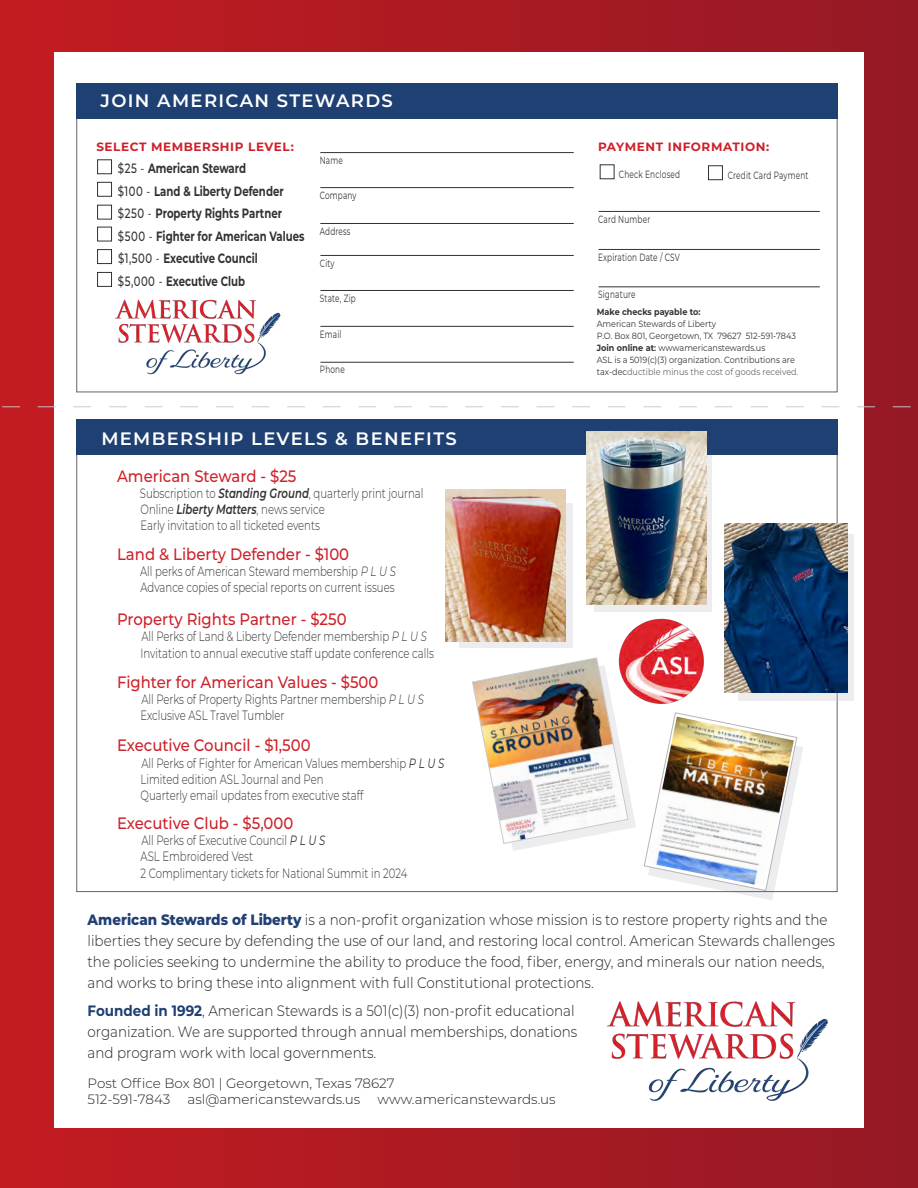
<style>
.page{position:relative;width:918px;height:1188px;background:#fff}
.page>*{position:absolute;margin:0;border:0;box-sizing:border-box;transform-origin:0 0}
.t1{font:600 18px "Montserrat";letter-spacing:.075em;color:#fff}
.t2{font:500 16.5px "Montserrat";color:#ce2029;scale:.9 1}
.t3{font:300 15px/21px "Montserrat";color:#231f20;scale:.9 1}
.t4{font:300 13.5px "Montserrat";color:#323233;scale:.75 1}
.t5{font:700 13.5px "Montserrat";color:#323233;scale:.75 1}
.t6{font:300 13.5px "Montserrat";color:#231f20}
.t7{font:700 12px "Montserrat";letter-spacing:.05em;color:#ce2029}
.t8{font:10.5px "Montserrat";letter-spacing:.025em;color:#323233;scale:.7 1}
.t9{font:9px "Montserrat";color:#323233;scale:.9 1}
.t10{font:9px "Montserrat";color:#686369;scale:.9 1}
.t11{font:700 9px "Montserrat";letter-spacing:-.005em;color:#323233;scale:.9 1}
.s1{font-weight:500}
.s2{font-weight:400}
.s3{font-weight:600;font-style:italic}
.s4{font-style:italic}
.s5{font-weight:400;font-style:italic}
.s6{font-weight:700}
.s7{font-weight:600}
.s8{color:#323233}
.s9{font-weight:800;color:#203f73}
.s10{font-weight:700;color:#1f4073}
</style>
<div class="page">
<img style="left:0;top:0;width:918px;height:1188px">
<div style="left:54px;top:52px;width:810px;height:1076px;background:#fff"></div>
<div style="left:738px;top:534px;width:116px;height:167px;background:linear-gradient(to right,#eeedef,#ebeaec)"></div>
<svg style="left:594px;top:454px;width:118px;height:158px;background:#e8e5e3"></svg>
<div style="left:459px;top:504px;width:114px;height:144px;background:linear-gradient(to right,#edecee,#edecee)"></div>
<svg style="left:644px;top:712px;width:159px;height:188px"></svg>
<img style="left:647px;top:717px;width:147px;height:170px">
<div style="left:76px;top:419px;width:762px;height:35px;background:#1f4073"></div>
<svg style="left:0;top:406px;width:918px;height:1px"></svg>
<img style="left:586px;top:432px;width:120px;height:172px">
<img style="left:446px;top:489px;width:120px;height:152px">
<img style="left:724px;top:524px;width:123px;height:169px">
<img style="left:472px;top:657px;width:164px;height:194px">
<img style="left:607px;top:1001px;width:221px;height:100px">
<div style="left:76px;top:83px;width:762px;height:36px;background:#1f4073"></div>
<hr style="left:599px;top:211px;width:221px;height:1px;background:#323233">
<div style="left:97px;top:159px;width:15px;height:15px;border:1px solid #323233"></div>
<div style="left:97px;top:182px;width:15px;height:15px;border:1px solid #323233"></div>
<div style="left:97px;top:205px;width:15px;height:14px;border:1px solid #323233"></div>
<div style="left:97px;top:227px;width:15px;height:14px;border:1px solid #323233"></div>
<div style="left:97px;top:249px;width:15px;height:15px;border:1px solid #323233"></div>
<div style="left:97px;top:272px;width:15px;height:15px;border:1px solid #323233"></div>
<div style="left:708px;top:165px;width:15px;height:15px;border:1px solid #323233"></div>
<hr style="left:599px;top:249px;width:221px;height:1px;background:#323233">
<hr style="left:599px;top:286px;width:221px;height:1px;background:#323233">
<img style="left:115px;top:299px;width:166px;height:76px">
<hr style="left:320px;top:152px;width:254px;height:1px;background:#323233">
<hr style="left:320px;top:187px;width:254px;height:1px;background:#323233">
<hr style="left:320px;top:223px;width:254px;height:1px;background:#323233">
<hr style="left:320px;top:255px;width:254px;height:1px;background:#323233">
<hr style="left:320px;top:290px;width:254px;height:1px;background:#323233">
<hr style="left:320px;top:326px;width:254px;height:1px;background:#323233">
<hr style="left:320px;top:362px;width:254px;height:1px;background:#323233">
<img style="left:619px;top:618px;width:85px;height:87px">
<p class="t1" style="left:101px;top:88px;width:294px">JOIN AMERICAN STEWARDS</p>
<p class="t7" style="left:96px;top:138px;width:199px">SELECT MEMBERSHIP LEVEL:</p>
<p class="t5" style="left:118px;top:159px;width:172px"><span class="s1">$25</span> <span class="s2">-</span> American Steward</p>
<p class="t5" style="left:118px;top:181px;width:223px"><span class="s1">$100</span> <span class="s2">-</span> Land &amp; Liberty Defender</p>
<p class="t5" style="left:118px;top:204px;width:220px"><span class="s1">$250</span> <span class="s2">-</span> Property Rights Partner</p>
<p class="t5" style="left:118px;top:226px;width:250px"><span class="s1">$500</span> <span class="s2">-</span> Fighter for American Values</p>
<p class="t5" style="left:118px;top:249px;width:188px"><span class="s1">$1,500</span> <span class="s2">-</span> Executive Council</p>
<p class="t5" style="left:118px;top:271px;width:171px"><span class="s1">$5,000</span> <span class="s2">-</span> Executive Club</p>
<p class="t8" style="left:320px;top:153px;width:35px">Name</p>
<p class="t8" style="left:320px;top:188px;width:54px">Company</p>
<p class="t8" style="left:320px;top:224px;width:45px">Address</p>
<p class="t8" style="left:320px;top:256px;width:23px">City</p>
<p class="t8" style="left:320px;top:291px;width:53px">State, Zip</p>
<p class="t8" style="left:320px;top:327px;width:33px">Email</p>
<p class="t8" style="left:320px;top:363px;width:37px">Phone</p>
<p class="t1" style="left:101px;top:426px;width:357px">MEMBERSHIP LEVELS &amp; BENEFITS</p>
<p class="t2" style="left:117px;top:464px;width:201px">American Steward - $25</p>
<p class="t4" style="left:140px;top:484px;width:380px">Subscription to <span class="s3">Standing Ground</span>, quarterly print journal</p>
<p class="t4" style="left:141px;top:500px;width:247px">Online <span class="s3">Liberty Matters</span>, news service</p>
<p class="t4" style="left:141px;top:516px;width:241px">Early invitation to all ticketed events</p>
<p class="t2" style="left:117px;top:542px;width:259px">Land &amp; Liberty Defender - $100</p>
<p class="t4" style="left:140px;top:562px;width:342px">All perks of American Steward membership <span class="s4">P L U S</span></p>
<p class="t4" style="left:141px;top:578px;width:340px">Advance copies of special reports on current issues</p>
<p class="t2" style="left:117px;top:608px;width:257px">Property Rights Partner - $250</p>
<p class="t4" style="left:141px;top:627px;width:382px">All Perks of Land &amp; Liberty Defender membership <span class="s4">P L U S</span></p>
<p class="t4" style="left:141px;top:644px;width:393px">Invitation to annual executive staff update conference calls</p>
<p class="t2" style="left:117px;top:671px;width:292px">Fighter for American Values - $500</p>
<p class="t4" style="left:141px;top:690px;width:378px">All Perks of Property Rights Partner membership <span class="s4">P L U S</span></p>
<p class="t4" style="left:141px;top:706px;width:194px">Exclusive ASL Travel Tumbler</p>
<p class="t2" style="left:117px;top:734px;width:217px">Executive Council - $1,500</p>
<p class="t4" style="left:141px;top:754px;width:405px">All Perks of Fighter for American Values membership <span class="s5">P L U S</span></p>
<p class="t4" style="left:141px;top:770px;width:246px">Limited edition ASL Journal and Pen</p>
<p class="t4" style="left:141px;top:786px;width:299px">Quarterly email updates from executive staff</p>
<p class="t2" style="left:117px;top:812px;width:197px">Executive Club - $5,000</p>
<p class="t4" style="left:141px;top:831px;width:247px">All Perks of Executive Council <span class="s5">P L U S</span></p>
<p class="t4" style="left:141px;top:848px;width:151px">ASL Embroidered Vest</p>
<p class="t4" style="left:141px;top:864px;width:357px">2 Complimentary tickets for National Summit in 2024</p>
<p class="t7" style="left:598px;top:138px;width:173px">PAYMENT INFORMATION:</p>
<p class="t8" style="left:728px;top:168px;width:117px">Credit Card Payment</p>
<p class="t8" style="left:619px;top:167px;width:89px">Check Enclosed</p>
<p class="t8" style="left:598px;top:212px;width:76px">Card Number</p>
<p class="t8" style="left:598px;top:250px;width:119px">Expiration Date / CSV</p>
<p class="t8" style="left:598px;top:287px;width:55px">Signature</p>
<p class="t11" style="left:597px;top:305px;width:117px">Make checks payable to:</p>
<p class="t9" style="left:597px;top:317px;width:134px">American Stewards of Liberty</p>
<p class="t9" style="left:597px;top:329px;width:223px">P.O. Box 801, Georgetown, TX 79627 512-591-7843</p>
<p class="t9" style="left:597px;top:341px;width:189px"><span class="s6">Join online at</span><span class="s7">:</span> wwwamericanstewards.us</p>
<p class="t9" style="left:597px;top:353px;width:222px">ASL is a 5019(c)(3) organization. Contributions are</p>
<p class="t10" style="left:597px;top:365px;width:226px"><span class="s8">tax-dec</span>ductible minus the cost of goods received.</p>
<p class="t3" style="left:88px;top:909px;width:832px"><span class="s9">American Stewards of Liberty</span> is a non-profit organization whose mission is to restore property rights and the liberties they secure by defending the use of our land, and restoring local control. American Stewards challenges the policies seeking to undermine the ability to produce the food, fiber, energy, and minerals our nation needs, and works to bring these into alignment with full Constitutional protections.</p>
<p class="t3" style="left:88px;top:1000px;width:543px"><span class="s10">Founded in 1992</span>, American Stewards is a 501(c)(3) non-profit educational</p>
<p class="t3" style="left:88px;top:1021px;width:546px">organization. We are supported through annual memberships, donations</p>
<p class="t3" style="left:88px;top:1042px;width:322px">and program work with local governments.</p>
<p class="t6" style="left:88px;top:1074px;width:309px">Post Office Box 801 | Georgetown, Texas 78627</p>
<p class="t6" style="left:88px;top:1090px;width:84px">512-591-7843</p>
<p class="t6" style="left:188px;top:1090px;width:174px">asl@americanstewards.us</p>
<p class="t6" style="left:378px;top:1090px;width:180px">www.americanstewards.us</p>
</div>
